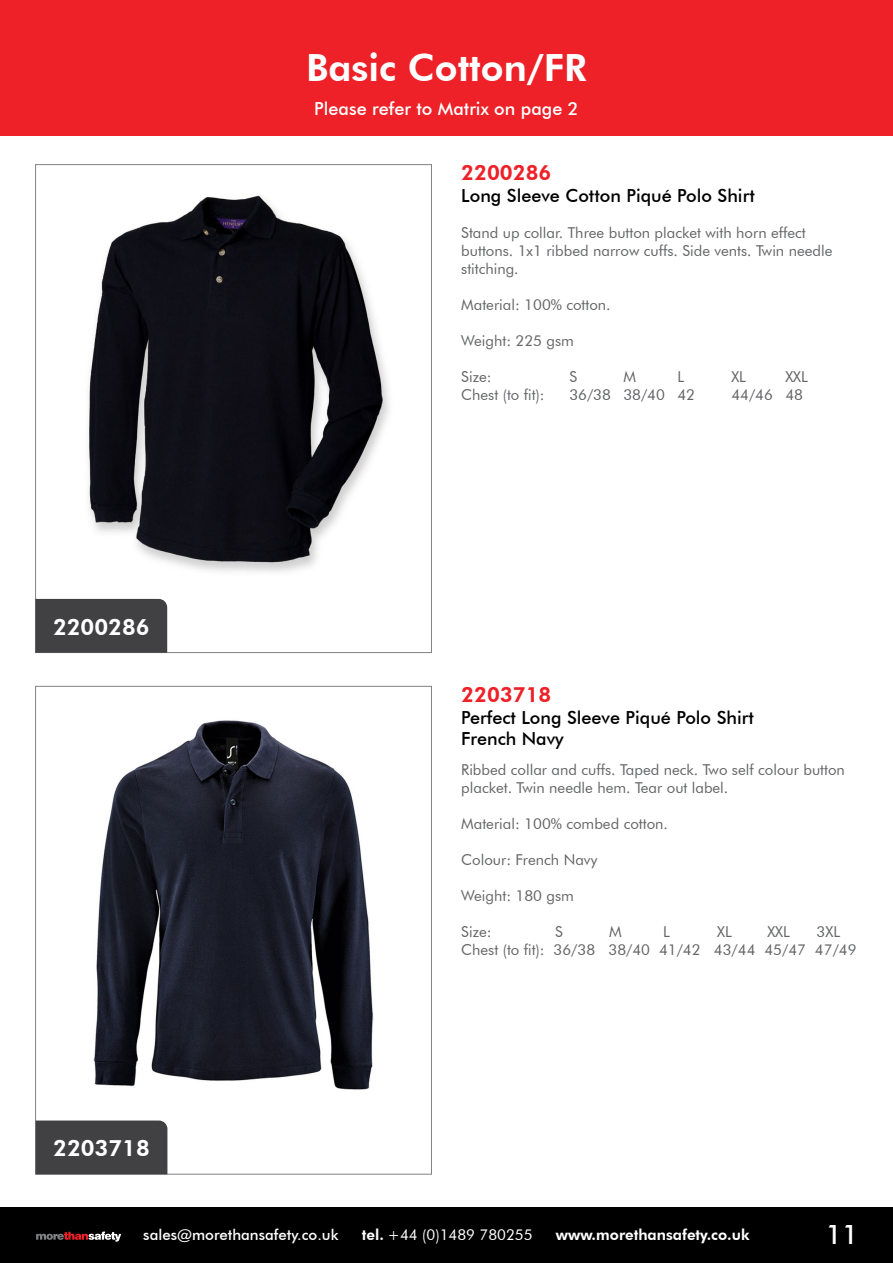
<style>
.page{position:relative;width:893px;height:1263px;background:#fff}
.page>*{position:absolute;margin:0;border:0;box-sizing:border-box;transform-origin:0 0}
.t1{font:800 37.5px "Futura BT";color:#fff}
.t2{font:500 27px "Futura BT";color:#fff}
.t3{font:800 22.5px "Futura BT";color:#fff}
.t4{font:800 21px "Futura BT";color:#ed2127}
.t5{font:500 18px/21.6px "Futura BT";color:#000}
.t6{font:500 18px "Futura BT";color:#fff}
.t7{font:15px/18px "Futura BT";color:#636466}
.t8{font:500 15px "Futura BT";color:#fff}
.t9{font:800 15px "Futura BT";color:#fff}
.t10{font:15px "Futura BT";color:#fff}
.s1{font-weight:800}
</style>
<div class="page">
<div style="left:0;top:1207px;width:893px;height:56px;background:#000"></div>
<div style="left:0;top:0;width:893px;height:136px;background:#ed2127"></div>
<svg style="left:36px;top:1231px;width:85px;height:10px"></svg>
<img style="left:88px;top:195px;width:302px;height:377px">
<div style="left:35px;top:599px;width:132px;height:54px;background:#414042"></div>
<img style="left:93px;top:720px;width:281px;height:370px">
<div style="left:36px;top:1120px;width:131px;height:54px;background:#414042"></div>
<h1 class="t1" style="left:306px;top:45px;width:282px">Basic Cotton/FR</h1>
<p class="t6" style="left:314px;top:97px;width:266px">Please refer to Matrix on page 2</p>
<h3 class="t3" style="left:53px;top:613px;width:98px">2200286</h3>
<h3 class="t3" style="left:53px;top:1135px;width:98px">2203718</h3>
<h3 class="t4" style="left:461px;top:160px;width:92px">2200286</h3>
<p class="t5" style="left:461px;top:185px;width:295px">Long Sleeve Cotton Piqué Polo Shirt</p>
<p class="t7" style="left:461px;top:224px;width:373px">Stand up collar. Three button placket with horn effect buttons. 1x1 ribbed narrow cuffs. Side vents. Twin needle stitching.</p>
<p class="t7" style="left:461px;top:296px;width:151px">Material: 100% cotton.</p>
<p class="t7" style="left:461px;top:332px;width:114px">Weight: 225 gsm</p>
<p class="t7" style="left:461px;top:368px;width:32px">Size:</p>
<p class="t7" style="left:569px;top:368px;width:9px">S</p>
<p class="t7" style="left:623px;top:368px;width:14px">M</p>
<p class="t7" style="left:677px;top:368px;width:8px">L</p>
<p class="t7" style="left:731px;top:368px;width:16px">XL</p>
<p class="t7" style="left:785px;top:368px;width:24px">XXL</p>
<p class="t7" style="left:461px;top:386px;width:85px">Chest (to fit):</p>
<p class="t7" style="left:569px;top:386px;width:127px">36/38 38/40 42</p>
<p class="t7" style="left:731px;top:386px;width:73px">44/46 48</p>
<h3 class="t4" style="left:461px;top:682px;width:92px">2203718</h3>
<p class="t5" style="left:461px;top:706px;width:294px">Perfect Long Sleeve Piqué Polo Shirt<br>French Navy</p>
<p class="t7" style="left:461px;top:761px;width:385px">Ribbed collar and cuffs. Taped neck. Two self colour button placket. Twin needle hem. Tear out label.</p>
<p class="t7" style="left:461px;top:815px;width:208px">Material: 100% combed cotton.</p>
<p class="t7" style="left:461px;top:851px;width:137px">Colour: French Navy</p>
<p class="t7" style="left:461px;top:887px;width:114px">Weight: 180 gsm</p>
<p class="t7" style="left:461px;top:923px;width:32px">Size:</p>
<p class="t7" style="left:555px;top:923px;width:9px">S</p>
<p class="t7" style="left:609px;top:923px;width:14px">M</p>
<p class="t7" style="left:663px;top:923px;width:8px">L</p>
<p class="t7" style="left:717px;top:923px;width:16px">XL</p>
<p class="t7" style="left:767px;top:923px;width:24px">XXL</p>
<p class="t7" style="left:461px;top:923px;width:397px;text-indent:355px">3XL<br>Chest (to fit): 36/38 38/40 41/42 43/44 45/47 47/49</p>
<p class="t8" style="left:143px;top:1226px;width:197px">sales@morethansafety.co.uk</p>
<p class="t10" style="left:362px;top:1226px;width:172px"><span class="s1">tel.</span> +44 (0)1489 780255</p>
<p class="t9" style="left:556px;top:1226px;width:195px">www.morethansafety.co.uk</p>
<h2 class="t2" style="left:826px;top:1218px;width:34px">11</h2>
</div>
